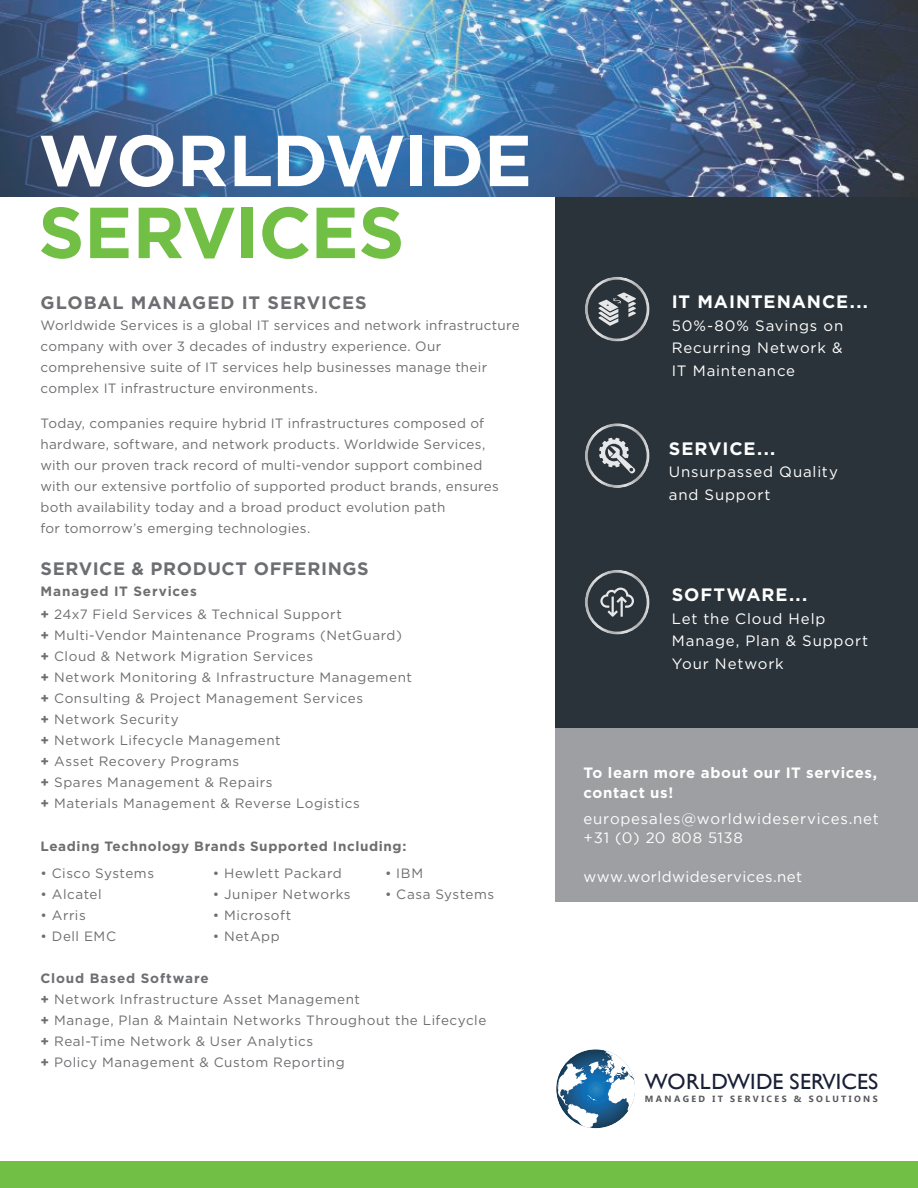
<style>
.page{position:relative;width:918px;height:1188px;background:#fff}
.page>*{position:absolute;margin:0;border:0;box-sizing:border-box;transform-origin:0 0}
.t1{font:700 72px "Gotham";letter-spacing:-.01em;color:#fff}
.t2{font:700 72px "Gotham";letter-spacing:-.01em;color:#71bf44}
.t3{font:22.05px "Gill Sans";color:#192037}
.t4{font:700 18px "Gotham";letter-spacing:.04em;color:#6d6e71}
.t5{font:700 18px "Gotham";letter-spacing:.05em;color:#fff}
.t6{font:15px/22.5px "Gotham";letter-spacing:.055em;color:#fff}
.t7{font:700 15px/19.5px "Gotham";letter-spacing:.04em;color:#fff}
.t8{font:15px "Gotham";letter-spacing:.03em;color:#fff}
.t9{font:13.5px/21px "Gotham";letter-spacing:.03em;color:#6d6e71}
.t10{font:700 13.5px "Gotham";letter-spacing:.045em;color:#6d6e71}
.t11{font:700 9px "Ebrima";letter-spacing:.265em;color:#57585a}
.s1{font-weight:700}
</style>
<div class="page">
<div style="left:556px;top:705px;width:362px;height:196px;background:#9d9fa2"></div>
<div style="left:556px;top:189px;width:362px;height:539px;background:#2a3339"></div>
<div style="left:0;top:1161px;width:918px;height:27px;background:#71bf44"></div>
<img style="left:0;top:0;width:918px;height:197px">
<svg style="left:585px;top:277px;width:65px;height:65px"></svg>
<div style="left:588px;top:280px;width:59px;height:59px;background:#2a3339;border-radius:50%"></div>
<svg style="left:599px;top:292px;width:37px;height:34px"></svg>
<svg style="left:585px;top:570px;width:65px;height:65px"></svg>
<div style="left:588px;top:573px;width:59px;height:59px;background:#2a3339;border-radius:50%"></div>
<svg style="left:600px;top:588px;width:34px;height:29px"></svg>
<svg style="left:556px;top:1049px;width:79px;height:79px"></svg>
<svg style="left:585px;top:423px;width:65px;height:65px"></svg>
<div style="left:588px;top:426px;width:59px;height:59px;background:#2a3339;border-radius:50%"></div>
<svg style="left:599px;top:438px;width:37px;height:36px"></svg>
<h1 class="t1" style="left:38px;top:119px;width:495px">WORLDWIDE</h1>
<h1 class="t2" style="left:38px;top:191px;width:368px">SERVICES</h1>
<h3 class="t4" style="left:40px;top:292px;width:328px">GLOBAL MANAGED IT SERVICES</h3>
<p class="t9" style="left:40px;top:316px;width:481px">Worldwide Services is a global IT services and network infrastructure company with over 3 decades of industry experience. Our comprehensive suite of IT services help businesses manage their complex IT infrastructure environments.</p>
<p class="t9" style="left:40px;top:413px;width:460px">Today, companies require hybrid IT infrastructures composed of hardware, software, and network products. Worldwide Services, with our proven track record of multi-vendor support combined with our extensive portfolio of supported product brands, ensures both availability today and a broad product evolution path<br>for tomorrow’s emerging technologies.</p>
<h3 class="t4" style="left:40px;top:558px;width:330px">SERVICE &amp; PRODUCT OFFERINGS</h3>
<p class="t9" style="left:40px;top:580px;width:303px;line-height:23.7px"><span class="s1">Managed IT Services<br>+</span> 24x7 Field Services &amp; Technical Support</p>
<p class="t9" style="left:40px;top:626px;width:373px"><span class="s1">+</span> Multi-Vendor Maintenance Programs (NetGuard) <span class="s1">+</span> Cloud &amp; Network Migration Services<br><span class="s1">+</span> Network Monitoring &amp; Infrastructure Management <span class="s1">+</span> Consulting &amp; Project Management Services<br><span class="s1">+</span> Network Security<br><span class="s1">+</span> Network Lifecycle Management<br><span class="s1">+</span> Asset Recovery Programs<br><span class="s1">+</span> Spares Management &amp; Repairs<br><span class="s1">+</span> Materials Management &amp; Reverse Logistics</p>
<p class="t10" style="left:40px;top:838px;width:367px">Leading Technology Brands Supported Including:</p>
<p class="t9" style="left:40px;top:863px;width:115px">• Cisco Systems</p>
<p class="t9" style="left:40px;top:884px;width:63px">• Alcatel</p>
<p class="t9" style="left:40px;top:905px;width:47px">• Arris</p>
<p class="t9" style="left:40px;top:926px;width:77px">• Dell EMC</p>
<p class="t9" style="left:213px;top:863px;width:131px">• Hewlett Packard</p>
<p class="t9" style="left:213px;top:884px;width:139px">• Juniper Networks</p>
<p class="t9" style="left:213px;top:905px;width:80px">• Microsoft</p>
<p class="t9" style="left:213px;top:926px;width:69px">• NetApp</p>
<p class="t9" style="left:385px;top:863px;width:40px">• IBM</p>
<p class="t9" style="left:385px;top:884px;width:111px">• Casa Systems</p>
<p class="t9" style="left:40px;top:968px;width:447px"><span class="s1">Cloud Based Software<br>+</span> Network Infrastructure Asset Management<br><span class="s1">+</span> Manage, Plan &amp; Maintain Networks Throughout the Lifecycle <span class="s1">+</span> Real-Time Network &amp; User Analytics<br><span class="s1">+</span> Policy Management &amp; Custom Reporting</p>
<h3 class="t5" style="left:672px;top:291px;width:198px">IT MAINTENANCE...</h3>
<p class="t6" style="left:672px;top:315px;width:173px;text-align:justify">50%-80% Savings on Recurring Network &amp; IT Maintenance</p>
<h3 class="t5" style="left:669px;top:438px;width:108px">SERVICE...</h3>
<p class="t6" style="left:669px;top:461px;width:171px">Unsurpassed Quality and Support</p>
<h3 class="t5" style="left:672px;top:584px;width:137px">SOFTWARE...</h3>
<p class="t6" style="left:672px;top:608px;width:198px">Let the Cloud Help<br>Manage, Plan &amp; Support<br>Your Network</p>
<p class="t7" style="left:583px;top:763px;width:295px">To learn more about our IT services, contact us!</p>
<p class="t6" style="left:583px;top:809px;width:297px;line-height:19.5px">europesales@worldwideservices.net +31 (0) 20 808 5138</p>
<p class="t8" style="left:583px;top:870px;width:220px">www.worldwideservices.net</p>
<h2 class="t3" style="left:645px;top:1069px;width:235px">WORLDWIDE SERVICES</h2>
<p class="t11" style="left:645px;top:1091px;width:234px">MANAGED IT SERVICES &amp; SOLUTIONS</p>
</div>
